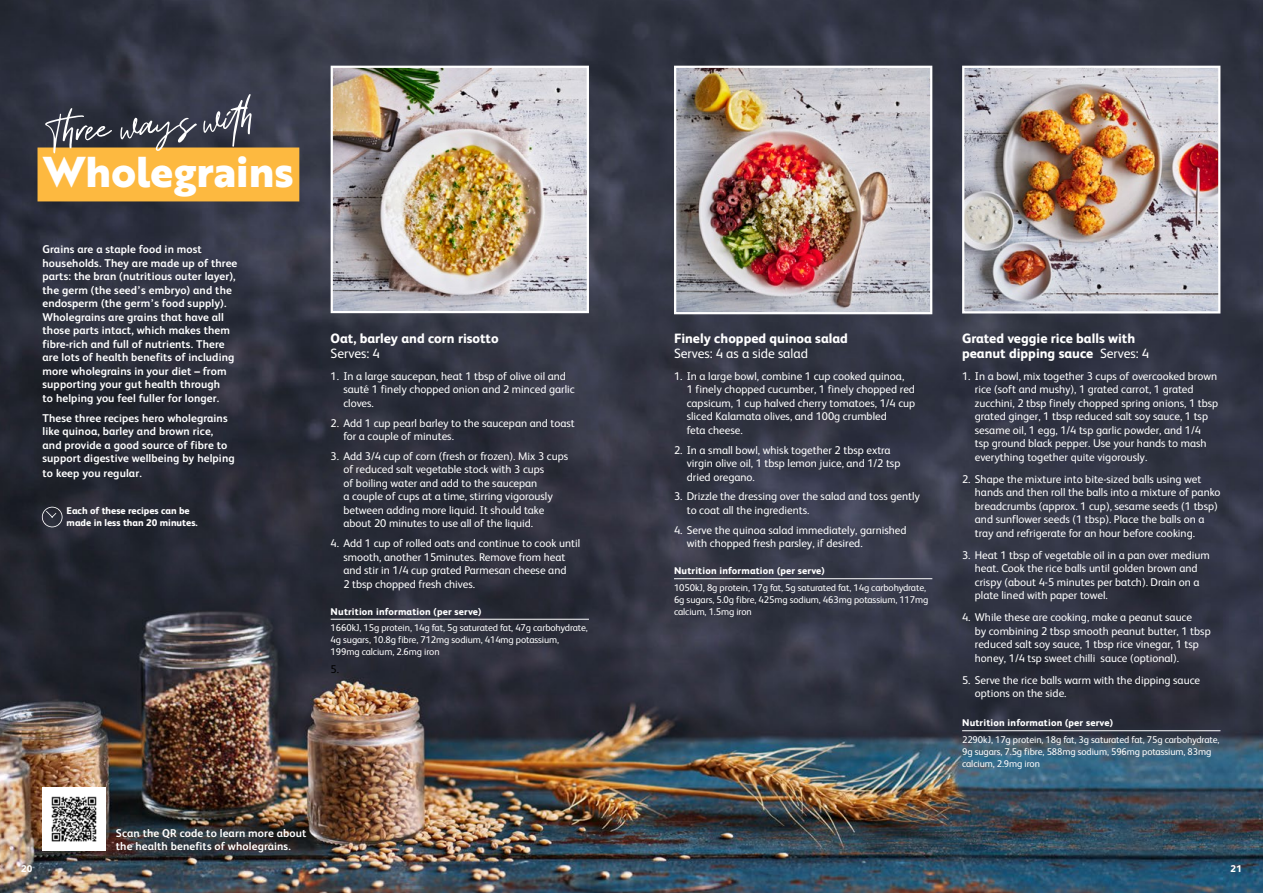
<style>
.page{position:relative;width:1263px;height:893px;background:#fff}
.page>*{position:absolute;margin:0;border:0;box-sizing:border-box;transform-origin:0 0}
.t1{font:66px "Aurelie Smith Script";color:#fff}
.t2{font:700 42px "Brother 1816 Extra";color:#fff}
.t3{font:800 13.5px/15px "FS Albert";color:#fff}
.t4{font:13.5px "FS Albert";color:#fff}
.t5{font:11.25px/13.5px "FS Albert";color:#fff}
.t6{font:700 11.25px/13.5px "FS Albert";letter-spacing:.01em;color:#fff}
.t7{font:11.25px "FS Albert";color:#000}
.t8{font:9.75px/12px "FS Albert";letter-spacing:-.01em;color:#fff}
.t9{font:800 9.75px "FS Albert";letter-spacing:.02em;color:#fff}
.t10{font:800 9.75px/12px "FS Albert";color:#fff}
.s1{font-weight:400}
</style>
<div class="page">
<img style="left:0;top:0;width:1263px;height:893px">
<div style="left:38px;top:147px;width:261px;height:54px;background:#fdb940"></div>
<hr style="left:962px;top:730px;width:258px;height:1px;background:#fff">
<hr style="left:674px;top:578px;width:258px;height:1px;background:#fff">
<img style="left:965px;top:69px;width:252px;height:241px">
<div style="left:962px;top:66px;width:258px;height:247px;border:2px solid #fff"></div>
<img style="left:677px;top:69px;width:252px;height:242px">
<div style="left:674px;top:66px;width:258px;height:248px;border:2px solid #fff"></div>
<svg style="left:42px;top:507px;width:21px;height:20px"></svg>
<hr style="left:331px;top:619px;width:258px;height:1px;background:#fff">
<img style="left:334px;top:69px;width:252px;height:241px">
<div style="left:331px;top:66px;width:258px;height:247px;border:2px solid #fff"></div>
<div style="left:43px;top:787px;width:63px;height:63px;background:#fff"></div>
<img style="left:51px;top:796px;width:46px;height:46px">
<h1 class="t1" style="left:43px;top:96px;width:210px;rotate:-4deg">Three ways wit h</h1>
<h2 class="t2" style="left:43px;top:139px;width:252px">Wholegrains</h2>
<p class="t6" style="left:43px;top:242px;width:196px">Grains are a staple food in most households. They are made up of three parts: the bran (nutritious outer layer), the germ (the seed’s embryo) and the endosperm (the germ’s food supply).<br>Wholegrains are grains that have all those parts intact, which makes them fibre-rich and full of nutrients. There are lots of health benefits of including more wholegrains in your diet – from supporting your gut health through<br>to helping you feel fuller for longer.</p>
<p class="t6" style="left:43px;top:411px;width:194px">These three recipes hero wholegrains like quinoa, barley and brown rice, and provide a good source of fibre to support digestive wellbeing by helping</p>
<p class="t6" style="left:43px;top:466px;width:101px">to keep you regular.</p>
<p class="t10" style="left:67px;top:504px;width:133px">Each of these recipes can be made in less than 20 minutes.</p>
<p class="t3" style="left:331px;top:330px;width:170px">Oat, barley and corn risotto</p>
<p class="t4" style="left:331px;top:345px;width:51px">Serves: 4</p>
<p class="t5" style="left:343px;top:369px;width:233px;text-indent:-13px">1. In a large saucepan, heat 1 tbsp of olive oil and sauté 1 finely chopped onion and 2 minced garlic cloves.</p>
<p class="t5" style="left:343px;top:416px;width:233px;text-indent:-13px">2. Add 1 cup pearl barley to the saucepan and toast for a couple of minutes.</p>
<p class="t5" style="left:343px;top:449px;width:226px;text-indent:-13px">3. Add 3/4 cup of corn (fresh or frozen). Mix 3 cups of reduced salt vegetable stock with 3 cups<br>of boiling water and add to the saucepan<br>a couple of cups at a time, stirring vigorously between adding more liquid. It should take about 20 minutes to use all of the liquid.</p>
<p class="t5" style="left:343px;top:537px;width:238px;text-indent:-13px">4. Add 1 cup of rolled oats and continue to cook until smooth, another 15minutes. Remove from heat and stir in 1/4 cup grated Parmesan cheese and<br>2 tbsp chopped fresh chives.</p>
<p class="t9" style="left:331px;top:606px;width:152px">Nutrition information (per serve)</p>
<p class="t8" style="left:331px;top:622px;width:259px">1660kJ, 15g protein, 14g fat, 5g saturated fat, 47g carbohydrate,<br>4g sugars, 10.8g fibre, 712mg sodium, 414mg potassium,<br>199mg calcium, 2.6mg iron</p>
<p class="t7" style="left:331px;top:662px;width:10px">5.</p>
<p class="t6" style="left:116px;top:826px;width:192px">Scan the QR code to learn more about the health benefits of wholegrains.</p>
<p class="t3" style="left:674px;top:330px;width:175px">Finely chopped quinoa salad</p>
<p class="t4" style="left:674px;top:345px;width:136px">Serves: 4 as a side salad</p>
<p class="t5" style="left:687px;top:369px;width:230px;text-indent:-13px">1. In a large bowl, combine 1 cup cooked quinoa,<br>1 finely chopped cucumber, 1 finely chopped red capsicum, 1 cup halved cherry tomatoes, 1/4 cup sliced Kalamata olives, and 100g crumbled<br>feta cheese.</p>
<p class="t5" style="left:687px;top:443px;width:215px;text-indent:-13px">2. In a small bowl, whisk together 2 tbsp extra virgin olive oil, 1 tbsp lemon juice, and 1/2 tsp dried oregano.</p>
<p class="t5" style="left:687px;top:490px;width:235px;text-indent:-13px">3. Drizzle the dressing over the salad and toss gently to coat all the ingredients.</p>
<p class="t5" style="left:687px;top:523px;width:221px;text-indent:-13px">4. Serve the quinoa salad immediately, garnished with chopped fresh parsley, if desired.</p>
<p class="t9" style="left:674px;top:565px;width:152px">Nutrition information (per serve)</p>
<p class="t8" style="left:674px;top:581px;width:256px">1050kJ, 8g protein, 17g fat, 5g saturated fat, 14g carbohydrate,<br>6g sugars, 5.0g fibre, 425mg sodium, 463mg potassium, 117mg calcium, 1.5mg iron</p>
<p class="t3" style="left:962px;top:330px;width:189px">Grated veggie rice balls with peanut dipping sauce <span class="s1">Serves: 4</span></p>
<p class="t5" style="left:975px;top:369px;width:245px;text-indent:-13px">1. In a bowl, mix together 3 cups of overcooked brown rice (soft and mushy), 1 grated carrot, 1 grated zucchini, 2 tbsp finely chopped spring onions, 1 tbsp grated ginger, 1 tbsp reduced salt soy sauce, 1 tsp sesame oil, 1 egg, 1/4 tsp garlic powder, and 1/4<br>tsp ground black pepper. Use your hands to mash everything together quite vigorously.</p>
<p class="t5" style="left:975px;top:472px;width:247px;text-indent:-13px">2. Shape the mixture into bite-sized balls using wet hands and then roll the balls into a mixture of panko breadcrumbs (approx. 1 cup), sesame seeds (1 tbsp) and sunflower seeds (1 tbsp). Place the balls on a tray and refrigerate for an hour before cooking.</p>
<p class="t5" style="left:975px;top:548px;width:236px;text-indent:-13px">3. Heat 1 tbsp of vegetable oil in a pan over medium heat. Cook the rice balls until golden brown and crispy (about 4-5 minutes per batch). Drain on a plate lined with paper towel.</p>
<p class="t5" style="left:975px;top:611px;width:237px;text-indent:-13px">4. While these are cooking, make a peanut sauce<br>by combining 2 tbsp smooth peanut butter, 1 tbsp reduced salt soy sauce, 1 tbsp rice vinegar, 1 tsp honey, 1/4 tsp sweet chilli sauce (optional).</p>
<p class="t5" style="left:975px;top:673px;width:227px;text-indent:-13px">5. Serve the rice balls warm with the dipping sauce options on the side.</p>
<p class="t9" style="left:962px;top:717px;width:152px">Nutrition information (per serve)</p>
<p class="t8" style="left:962px;top:733px;width:259px">2290kJ, 17g protein, 18g fat, 3g saturated fat, 75g carbohydrate,<br>9g sugars, 7.5g fibre, 588mg sodium, 596mg potassium, 83mg calcium, 2.9mg iron</p>
<p class="t9" style="left:21px;top:863px;width:13px">20</p>
<p class="t9" style="left:1230px;top:863px;width:13px">21</p>
</div>
